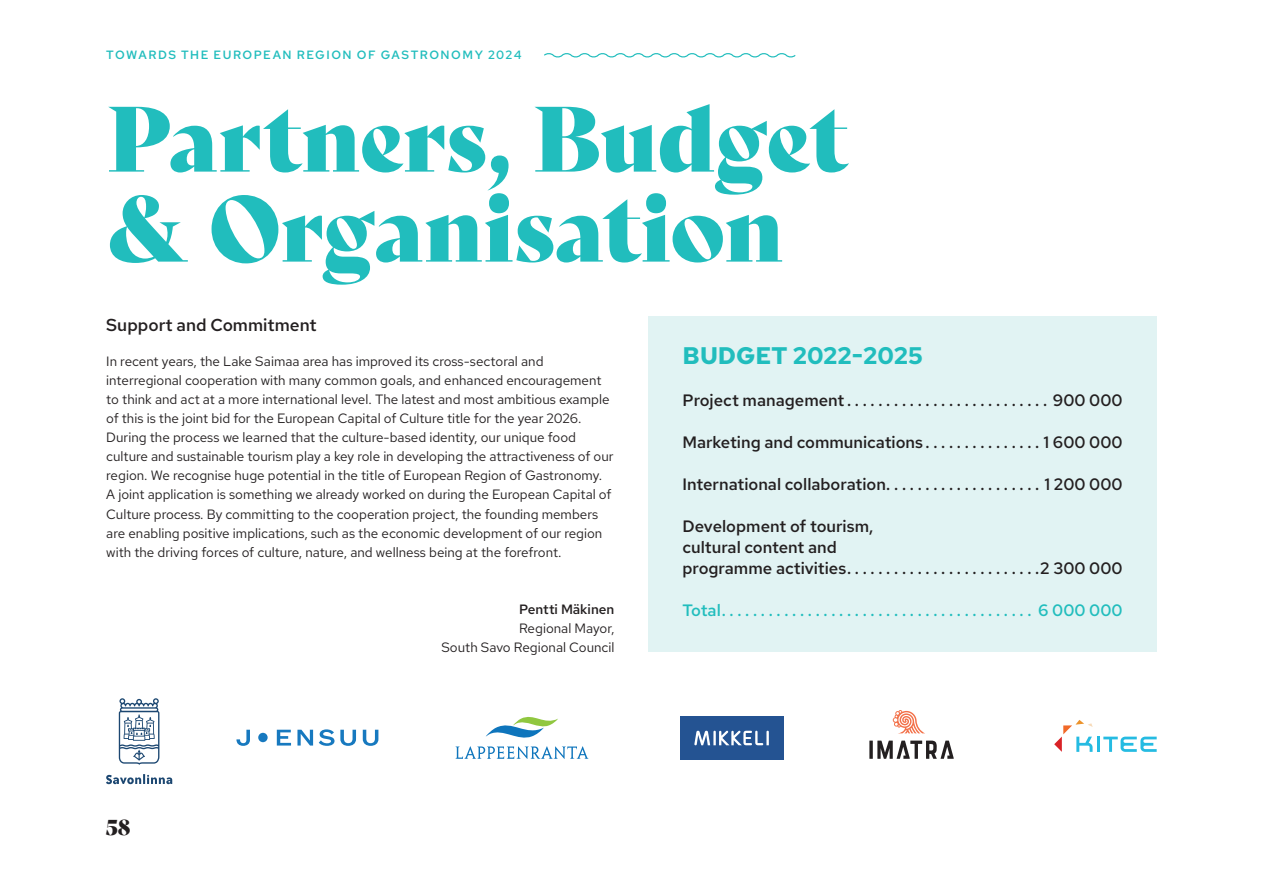
<style>
.page{position:relative;width:1263px;height:893px;background:#fff}
.page>*{position:absolute;margin:0;border:0;box-sizing:border-box;transform-origin:0 0}
.t1{font:90px/90px "Bely Display";letter-spacing:-.005em;color:#21bdbd}
.t2{font:700 24px "Red Hat Text";color:#21bdbd}
.t3{font:21px "Bely Display";color:#231f20}
.t4{font:600 17.25px "Red Hat Text";color:#231f20}
.t5{font:600 16.5px/21px "Red Hat Text";color:#231f20}
.t6{font:600 16.5px "Red Hat Text";color:#21bdbd}
.t7{font:13.5px/19.2px "Red Hat Text";color:#231f20}
.t8{font:600 13.5px "Red Hat Text";color:#231f20}
.t9{font:500 12px "Red Hat Text";letter-spacing:.125em;color:#21bdbd}
</style>
<div class="page">
<svg style="left:106px;top:698px;width:66px;height:86px"></svg>
<svg style="left:455px;top:716px;width:133px;height:43px"></svg>
<svg style="left:236px;top:730px;width:14px;height:16px"></svg>
<svg style="left:277px;top:730px;width:14px;height:15px"></svg>
<svg style="left:297px;top:730px;width:16px;height:15px"></svg>
<svg style="left:363px;top:730px;width:15px;height:16px"></svg>
<svg style="left:340px;top:730px;width:16px;height:16px"></svg>
<svg style="left:319px;top:729px;width:15px;height:17px"></svg>
<div style="left:258px;top:733px;width:10px;height:9px;background:#1779bf;border-radius:50%"></div>
<div style="left:680px;top:716px;width:103px;height:44px;background:#245392"></div>
<svg style="left:694px;top:731px;width:75px;height:14px"></svg>
<hr style="left:1096px;top:737px;width:3px;height:15px;background:#25bbe2">
<svg style="left:1103px;top:737px;width:54px;height:15px"></svg>
<svg style="left:1054px;top:720px;width:39px;height:32px"></svg>
<svg style="left:893px;top:710px;width:31px;height:23px"></svg>
<svg style="left:869px;top:741px;width:85px;height:18px"></svg>
<div style="left:648px;top:316px;width:509px;height:336px;background:#e1f3f3"></div>
<svg style="left:544px;top:53px;width:252px;height:5px"></svg>
<p class="t9" style="left:106px;top:47px;width:417px">TOWARDS THE EUROPEAN REGION OF GASTRONOMY 2024</p>
<h1 class="t1" style="left:106px;top:87px;width:744px">Partners, Budget &amp; Organisation</h1>
<p class="t4" style="left:106px;top:314px;width:212px">Support and Commitment</p>
<p class="t7" style="left:106px;top:351px;width:509px">In recent years, the Lake Saimaa area has improved its cross-sectoral and interregional cooperation with many common goals, and enhanced encouragement to think and act at a more international level. The latest and most ambitious example of this is the joint bid for the European Capital of Culture title for the year 2026.<br>During the process we learned that the culture-based identity, our unique food culture and sustainable tourism play a key role in developing the attractiveness of our region. We recognise huge potential in the title of European Region of Gastronomy.<br>A joint application is something we already worked on during the European Capital of Culture process. By committing to the cooperation project, the founding members are enabling positive implications, such as the economic development of our region with the driving forces of culture, nature, and wellness being at the forefront.</p>
<h3 class="t3" style="left:106px;top:810px;width:26px">58</h3>
<p class="t8" style="left:519px;top:601px;width:97px">Pentti Mäkinen</p>
<p class="t7" style="left:441px;top:619px;width:175px;text-align:right">Regional Mayor,<br>South Savo Regional Council</p>
<h2 class="t2" style="left:682px;top:340px;width:242px">BUDGET 2022-2025</h2>
<p class="t5" style="left:682px;top:389px;width:167px">Project management...........................</p>
<p class="t5" style="left:1053px;top:389px;width:71px">900 000</p>
<p class="t5" style="left:682px;top:431px;width:246px">Marketing and communications................</p>
<p class="t5" style="left:1043px;top:431px;width:81px">1 600 000</p>
<p class="t5" style="left:682px;top:473px;width:209px">International collaboration.....................</p>
<p class="t5" style="left:1044px;top:473px;width:80px">1 200 000</p>
<p class="t5" style="left:682px;top:515px;width:192px">Development of tourism, cultural content and programme activities.........................</p>
<p class="t5" style="left:1040px;top:557px;width:84px">2 300 000</p>
<p class="t6" style="left:682px;top:599px;width:44px">Total.........................................</p>
<p class="t6" style="left:1038px;top:599px;width:86px">6 000 000</p>
</div>
